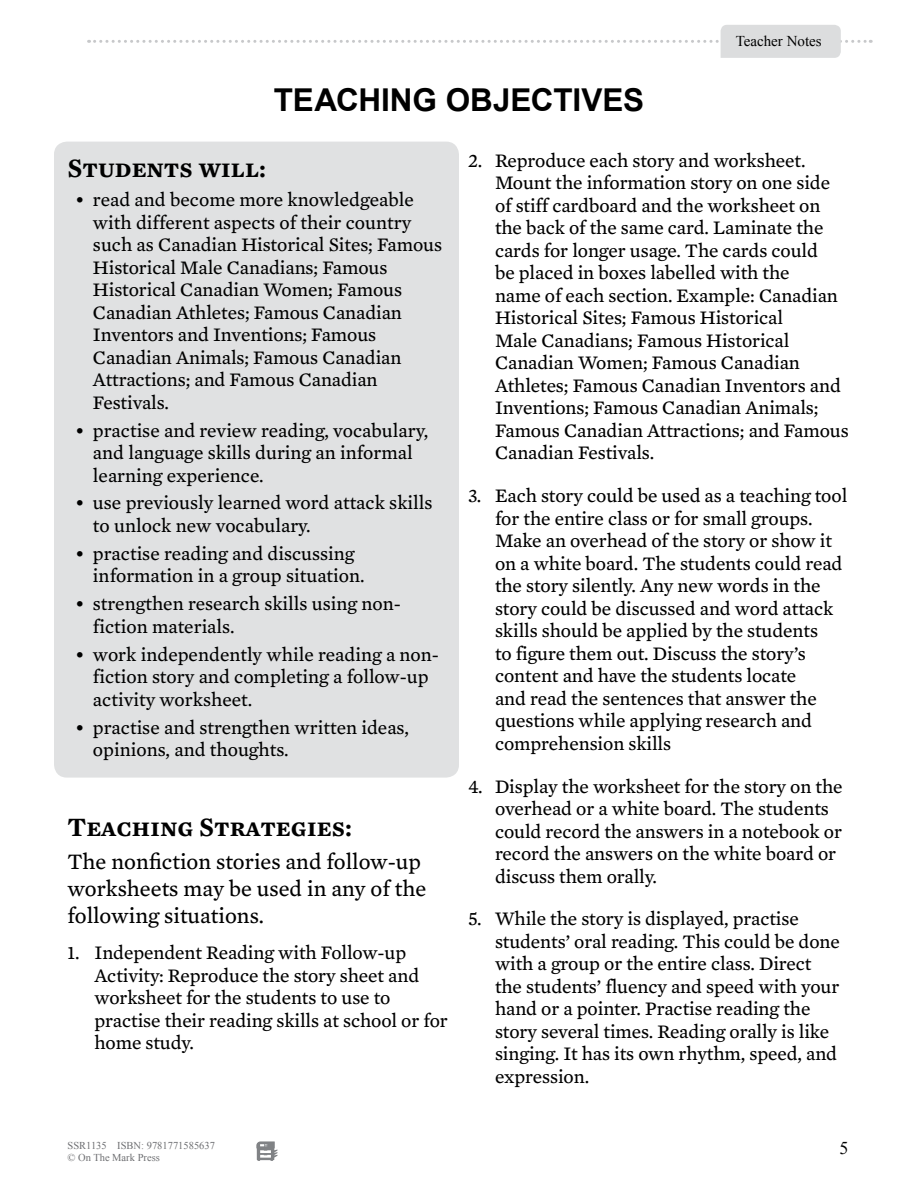
<style>
.page{position:relative;width:918px;height:1188px;background:#fff}
.page>*{position:absolute;margin:0;border:0;box-sizing:border-box;transform-origin:0 0}
.t1{font:700 31.5px "Arial";letter-spacing:-.005em;color:#000}
.t2{font:600 27px "Mercury Text G3";color:#000}
.t3{font:22.5px/27px "Mercury Text G3";color:#000}
.t4{font:19.5px/22.5px "Mercury Text G3";letter-spacing:-.005em;color:#000}
.t5{font:18px "Times New Roman";color:#000}
.t6{font:15px "Times New Roman";color:#000}
.t7{font:10.5px/12.6px "Times New Roman";color:#6d6e71}
</style>
<div class="page">
<svg style="left:256px;top:1141px;width:21px;height:20px"></svg>
<svg style="left:89px;top:25px;width:782px;height:33px"></svg>
<div style="left:54px;top:142px;width:405px;height:636px;background:#e0e1e2;border-radius:13px"></div>
<h1 class="t1" style="left:274px;top:79px;width:39px">TEACHI</h1>
<h1 class="t1" style="left:390px;top:79px;width:141px">NG OBJECTIVES</h1>
<p class="t6" style="left:736px;top:31px;width:87px">Teacher Notes</p>
<h2 class="t2" style="left:68px;top:148px;width:200px">Students will:</h2>
<p class="t4" style="left:93px;top:187px;width:351px;text-indent:-18px">• read and become more knowledgeable with different aspects of their country such as Canadian Historical Sites; Famous Historical Male Canadians; Famous Historical Canadian Women; Famous Canadian Athletes; Famous Canadian Inventors and Inventions; Famous Canadian Animals; Famous Canadian Attractions; and Famous Canadian Festivals.</p>
<p class="t4" style="left:93px;top:418px;width:337px;text-indent:-18px">• practise and review reading, vocabulary, and language skills during an informal learning experience.</p>
<p class="t4" style="left:93px;top:491px;width:341px;text-indent:-18px">• use previously learned word attack skills to unlock new vocabulary.</p>
<p class="t4" style="left:93px;top:541px;width:273px;text-indent:-18px">• practise reading and discussing information in a group situation.</p>
<p class="t4" style="left:93px;top:591px;width:309px;text-indent:-18px">• strengthen research skills using non&shy;fiction materials.</p>
<p class="t4" style="left:93px;top:642px;width:348px;text-indent:-18px">• work independently while reading a non&shy;fiction story and completing a follow-up activity worksheet.</p>
<p class="t4" style="left:93px;top:715px;width:317px;text-indent:-18px">• practise and strengthen written ideas, opinions, and thoughts.</p>
<h2 class="t2" style="left:68px;top:806px;width:286px">Teaching Strategies:</h2>
<p class="t3" style="left:68px;top:847px;width:360px">The nonfiction stories and follow-up worksheets may be used in any of the following situations.</p>
<p class="t4" style="left:95px;top:941px;width:355px;text-indent:-27px">1. Independent Reading with Follow-up Activity: Reproduce the story sheet and worksheet for the students to use to practise their reading skills at school or for home study.</p>
<p class="t4" style="left:495px;top:148px;width:355px;text-indent:-27px">2. Reproduce each story and worksheet.<br>Mount the information story on one side of stiff cardboard and the worksheet on the back of the same card. Laminate the cards for longer usage. The cards could<br>be placed in boxes labelled with the<br>name of each section. Example: Canadian Historical Sites; Famous Historical<br>Male Canadians; Famous Historical Canadian Women; Famous Canadian Athletes; Famous Canadian Inventors and Inventions; Famous Canadian Animals; Famous Canadian Attractions; and Famous Canadian Festivals.</p>
<p class="t4" style="left:495px;top:483px;width:354px;text-indent:-27px">3. Each story could be used as a teaching tool for the entire class or for small groups.<br>Make an overhead of the story or show it on a white board. The students could read the story silently. Any new words in the story could be discussed and word attack skills should be applied by the students<br>to figure them out. Discuss the story’s content and have the students locate<br>and read the sentences that answer the questions while applying research and comprehension skills</p>
<p class="t4" style="left:495px;top:774px;width:349px;text-indent:-27px">4. Display the worksheet for the story on the overhead or a white board. The students could record the answers in a notebook or record the answers on the white board or discuss them orally.</p>
<p class="t4" style="left:495px;top:906px;width:346px;text-indent:-27px">5. While the story is displayed, practise students’ oral reading. This could be done with a group or the entire class. Direct the students’ fluency and speed with your hand or a pointer. Practise reading the story several times. Reading orally is like singing. It has its own rhythm, speed, and expression.</p>
<p class="t7" style="left:68px;top:1139px;width:149px">SSR1135 ISBN: 9781771585637 © On The Mark Press</p>
<p class="t5" style="left:839px;top:1136px;width:10px">5</p>
</div>
